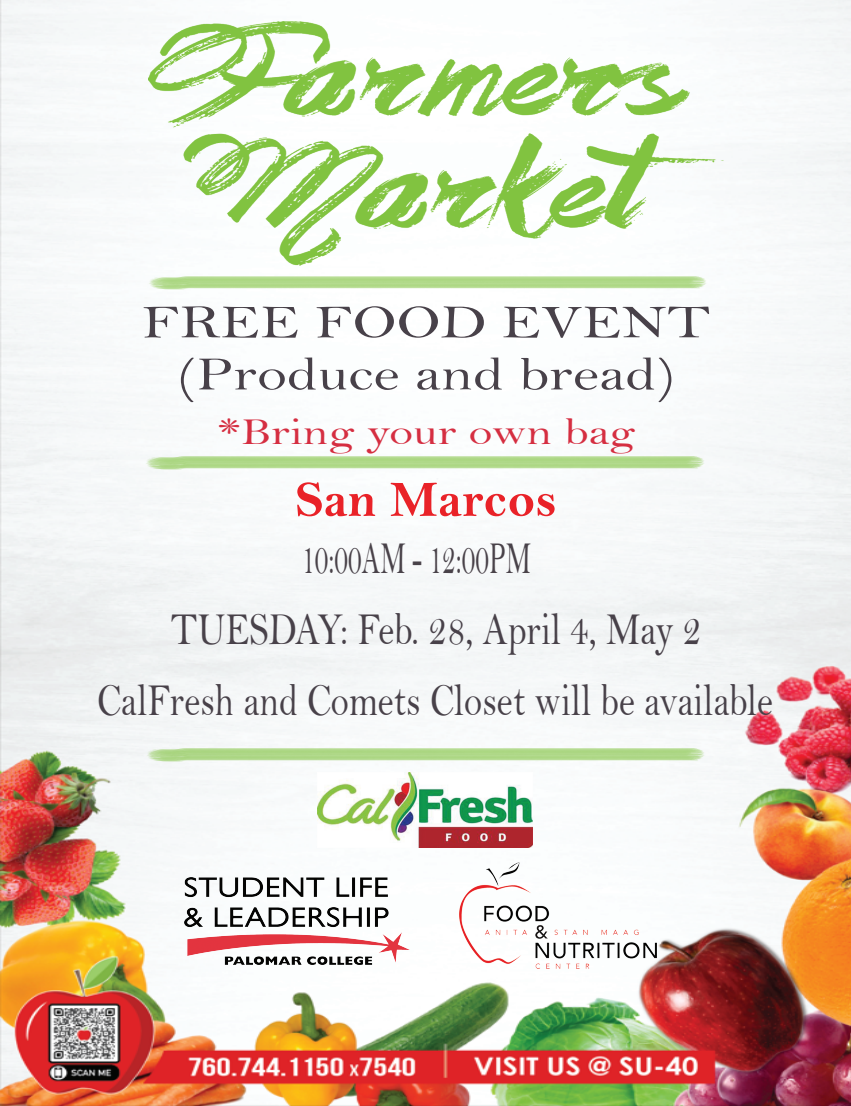
<style>
.page{position:relative;width:851px;height:1106px;background:#fff}
.page>*{position:absolute;margin:0;border:0;box-sizing:border-box;transform-origin:0 0}
.t1{font:51px "Bell MT Bold";color:#e92228}
.t2{font:47.7px/52.2px "Bell";color:#484149;text-align:center;scale:1.26 1}
.t3{font:46.05px/70.9px "Bell";color:#484149;text-align:center;scale:.8 1}
.t4{font:46.05px "Bell";color:#494249;scale:.59 1}
.t5{font:38.25px "Bell";color:#d52e41;scale:1.26 1}
</style>
<div class="page">
<img style="left:0;top:0;width:850px;height:1105px">
<img style="left:460px;top:862px;width:196px;height:106px">
<img style="left:148px;top:22px;width:575px;height:243px">
<img style="left:148px;top:276px;width:558px;height:14px">
<img style="left:145px;top:456px;width:559px;height:13px">
<img style="left:146px;top:749px;width:558px;height:13px">
<img style="left:185px;top:877px;width:225px;height:87px">
<img style="left:317px;top:772px;width:215px;height:75px">
<p class="t2" style="left:142px;top:296px;width:452px">FREE FOOD EVENT (Produce and bread)</p>
<p class="t5" style="left:217px;top:409px;width:333px">*Bring your own bag</p>
<p class="t1" style="left:295px;top:469px;width:263px">San Marcos</p>
<p class="t4" style="left:301px;top:531px;width:391px">10:00AM - 12:00PM</p>
<p class="t3" style="left:97px;top:594px;width:846px">TUESDAY: Feb. 28, April 4, May 2<br>CalFresh and Comets Closet will be available</p>
</div>
